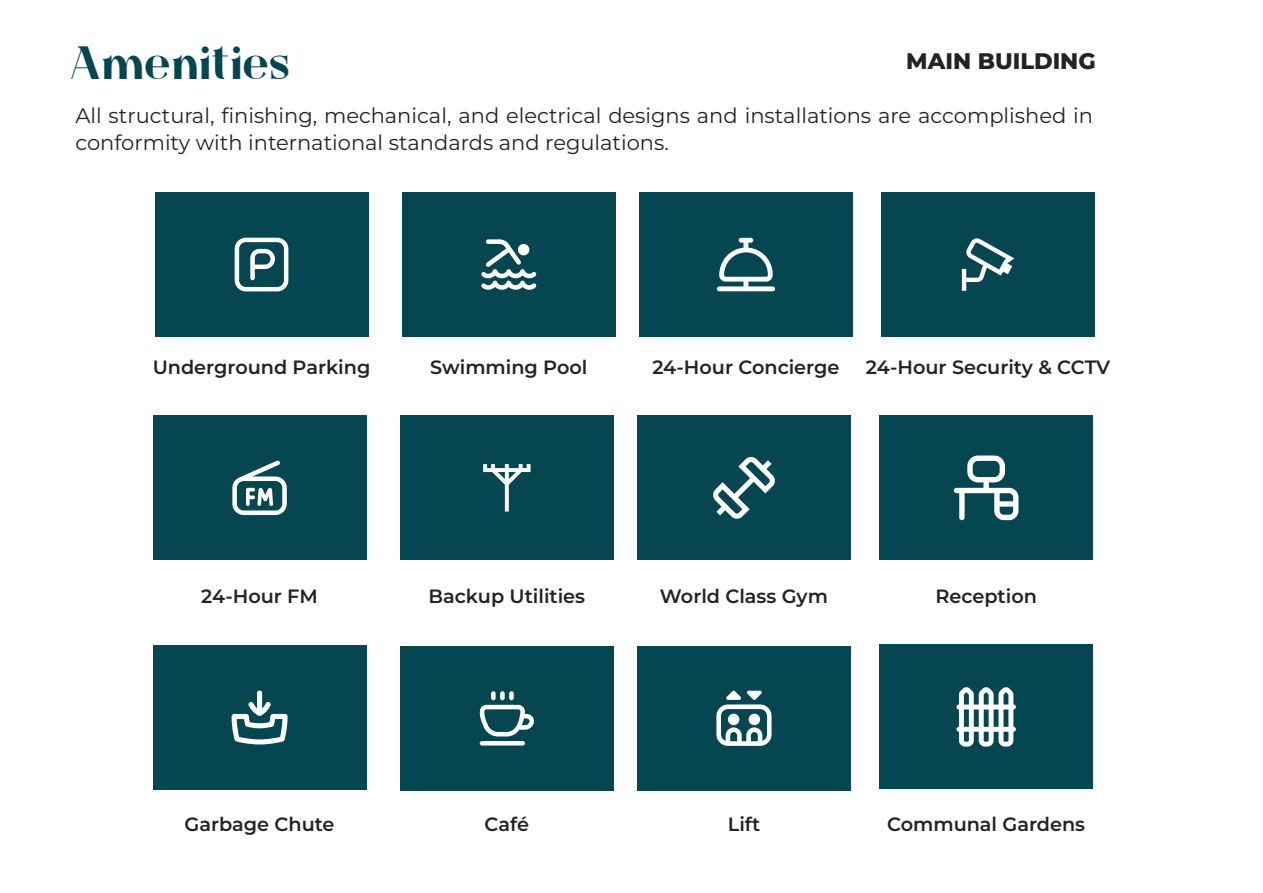
<style>
.page{position:relative;width:1263px;height:893px;background:#fff}
.page>*{position:absolute;margin:0;border:0;box-sizing:border-box;transform-origin:0 0}
.t1{font:46.5px "Calya";color:#054650}
.t2{font:800 22.5px "Montserrat";color:#232323}
.t3{font:21px/27px "Montserrat";color:#232323}
.t4{font:600 19.2px "Montserrat";color:#232323}
</style>
<div class="page">
<div style="left:639px;top:192px;width:214px;height:145px;background:#054650"></div>
<svg style="left:717px;top:238px;width:58px;height:53px"></svg>
<div style="left:881px;top:192px;width:214px;height:145px;background:#054650"></div>
<svg style="left:962px;top:238px;width:52px;height:53px"></svg>
<div style="left:402px;top:192px;width:214px;height:145px;background:#054650"></div>
<svg style="left:481px;top:239px;width:55px;height:51px"></svg>
<div style="left:155px;top:192px;width:213px;height:145px;background:#054650"></div>
<svg style="left:235px;top:238px;width:53px;height:53px"></svg>
<div style="left:153px;top:415px;width:213px;height:145px;background:#054650"></div>
<svg style="left:232px;top:460px;width:55px;height:55px"></svg>
<div style="left:400px;top:415px;width:214px;height:145px;background:#054650"></div>
<svg style="left:483px;top:464px;width:47px;height:47px"></svg>
<div style="left:879px;top:415px;width:214px;height:145px;background:#054650"></div>
<svg style="left:954px;top:455px;width:64px;height:65px"></svg>
<div style="left:637px;top:415px;width:214px;height:145px;background:#054650"></div>
<svg style="left:713px;top:457px;width:62px;height:62px"></svg>
<div style="left:400px;top:646px;width:214px;height:145px;background:#054650"></div>
<svg style="left:479px;top:691px;width:55px;height:54px"></svg>
<div style="left:879px;top:645px;width:214px;height:144px;background:#054650"></div>
<svg style="left:956px;top:687px;width:60px;height:60px"></svg>
<div style="left:153px;top:645px;width:213px;height:145px;background:#054650"></div>
<svg style="left:232px;top:690px;width:56px;height:54px"></svg>
<div style="left:637px;top:646px;width:214px;height:145px;background:#054650"></div>
<svg style="left:716px;top:690px;width:55px;height:56px"></svg>
<h1 class="t1" style="left:69px;top:37px;width:223px">Amenities</h1>
<p class="t3" style="left:75px;top:101px;width:1019px">All structural, finishing, mechanical, and electrical designs and installations are accomplished in conformity with international standards and regulations.</p>
<p class="t2" style="left:906px;top:46px;width:191px">MAIN BUILDING</p>
<p class="t4" style="left:153px;top:355px;width:219px">Underground Parking</p>
<p class="t4" style="left:430px;top:355px;width:159px">Swimming Pool</p>
<p class="t4" style="left:652px;top:355px;width:189px">24-Hour Concierge</p>
<p class="t4" style="left:866px;top:355px;width:246px">24-Hour Security &amp; CCTV</p>
<p class="t4" style="left:201px;top:584px;width:118px">24-Hour FM</p>
<p class="t4" style="left:428px;top:584px;width:158px">Backup Utilities</p>
<p class="t4" style="left:660px;top:584px;width:170px">World Class Gym</p>
<p class="t4" style="left:935px;top:584px;width:103px">Reception</p>
<p class="t4" style="left:185px;top:811px;width:151px">Garbage Chute</p>
<p class="t4" style="left:485px;top:811px;width:46px">Café</p>
<p class="t4" style="left:728px;top:811px;width:34px">Lift</p>
<p class="t4" style="left:887px;top:811px;width:200px">Communal Gardens</p>
</div>
